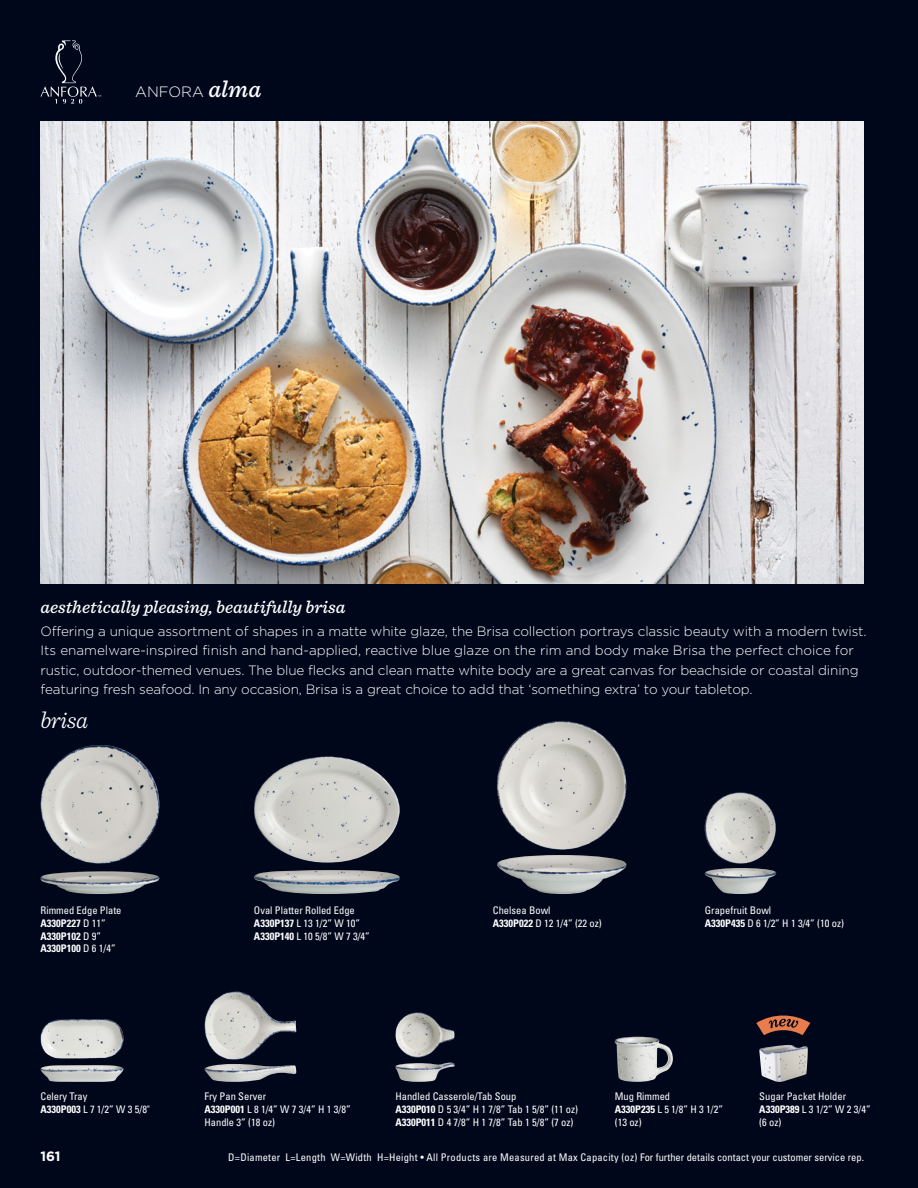
<style>
.page{position:relative;width:918px;height:1188px;background:#00071b}
.page>*{position:absolute;margin:0;border:0;box-sizing:border-box;transform-origin:0 0}
.t1{font:italic 300 24px "Sentinel";letter-spacing:-.025em;color:#fff}
.t2{font:italic 500 18px "Sentinel";color:#fff}
.t3{font:300 15px "Gotham";color:#fff}
.t4{font:300 13.5px/19.5px "Gotham";letter-spacing:-.01em;color:#fff}
.t5{font:700 13.5px "Gotham";color:#fff}
.t6{font:condensed 10.5px/12.8px "Univers LT Std";color:#fff}
.t7{font:condensed 10.5px "Univers LT Std";letter-spacing:.02em;color:#fff}
.s1{font-family:"Sentinel";font-weight:500;font-style:italic;font-size:24px}
.s2{font-weight:700}
</style>
<div class="page">
<svg style="left:756px;top:1015px;width:54px;height:20px"></svg>
<svg style="left:41px;top:40px;width:60px;height:64px"></svg>
<img style="left:40px;top:122px;width:824px;height:462px">
<img style="left:40px;top:1065px;width:84px;height:17px">
<img style="left:40px;top:1019px;width:83px;height:40px">
<img style="left:204px;top:1064px;width:92px;height:18px">
<img style="left:204px;top:991px;width:92px;height:69px">
<img style="left:395px;top:1063px;width:60px;height:19px">
<img style="left:395px;top:1012px;width:60px;height:45px">
<img style="left:615px;top:1037px;width:58px;height:45px">
<img style="left:40px;top:871px;width:119px;height:23px">
<img style="left:40px;top:745px;width:119px;height:119px;border-radius:59px">
<img style="left:254px;top:870px;width:146px;height:24px">
<img style="left:254px;top:757px;width:146px;height:106px">
<img style="left:497px;top:855px;width:130px;height:39px">
<img style="left:497px;top:721px;width:129px;height:129px;border-radius:64px">
<img style="left:705px;top:868px;width:71px;height:26px">
<img style="left:705px;top:792px;width:71px;height:72px;border-radius:36px">
<img style="left:759px;top:1045px;width:49px;height:37px">
<h3 class="t3" style="left:135px;top:83px;width:128px">ANFORA <span class="s1">alma</span></h3>
<h2 class="t2" style="left:40px;top:593px;width:307px">aesthetically pleasing, beautifully brisa</h2>
<p class="t4" style="left:40px;top:621px;width:828px">Offering a unique assortment of shapes in a matte white glaze, the Brisa collection portrays classic beauty with a modern twist.<br>Its enamelware-inspired finish and hand-applied, reactive blue glaze on the rim and body make Brisa the perfect choice for rustic, outdoor-themed venues. The blue flecks and clean matte white body are a great canvas for beachside or coastal dining featuring fresh seafood. In any occasion, Brisa is a great choice to add that ‘something extra’ to your tabletop.</p>
<h1 class="t1" style="left:40px;top:702px;width:49px">brisa</h1>
<p class="t6" style="left:40px;top:904px;width:83px">Rimmed Edge Plate<br><span class="s2">A330P227</span> D 11”<br><span class="s2">A330P102</span> D 9”<br><span class="s2">A330P100</span> D 6 1/4”</p>
<p class="t6" style="left:254px;top:904px;width:118px">Oval Platter Rolled Edge<br><span class="s2">A330P137</span> L 13 1/2” W 10”<br><span class="s2">A330P140</span> L 10 5/8” W 7 3/4”</p>
<p class="t6" style="left:493px;top:904px;width:111px">Chelsea Bowl<br><span class="s2">A330P022</span> D 12 1/4” (22 oz)</p>
<p class="t6" style="left:705px;top:904px;width:141px">Grapefruit Bowl<br><span class="s2">A330P435</span> D 6 1/2” H 1 3/4” (10 oz)</p>
<p class="t6" style="left:40px;top:1090px;width:111px">Celery Tray<br><span class="s2">A330P003</span> L 7 1/2” W 3 5/8"</p>
<p class="t6" style="left:204px;top:1090px;width:148px">Fry Pan Server<br><span class="s2">A330P001</span> L 8 1/4” W 7 3/4” H 1 3/8”<br>Handle 3” (18 oz)</p>
<p class="t6" style="left:395px;top:1090px;width:184px">Handled Casserole/Tab Soup<br><span class="s2">A330P010</span> D 5 3/4” H 1 7/8” Tab 1 5/8” (11 oz)<br><span class="s2">A330P011</span> D 4 7/8” H 1 7/8” Tab 1 5/8” (7 oz)</p>
<p class="t6" style="left:615px;top:1090px;width:110px">Mug Rimmed<br><span class="s2">A330P235</span> L 5 1/8” H 3 1/2” (13 oz)</p>
<p class="t6" style="left:759px;top:1090px;width:113px">Sugar Packet Holder<br><span class="s2">A330P389</span> L 3 1/2” W 2 3/4” (6 oz)</p>
<p class="t5" style="left:40px;top:1148px;width:22px">161</p>
<p class="t7" style="left:228px;top:1150px;width:637px">D=Diameter L=Length W=Width H=Height • All Products are Measured at Max Capacity (oz) For further details contact your customer service rep.</p>
</div>
